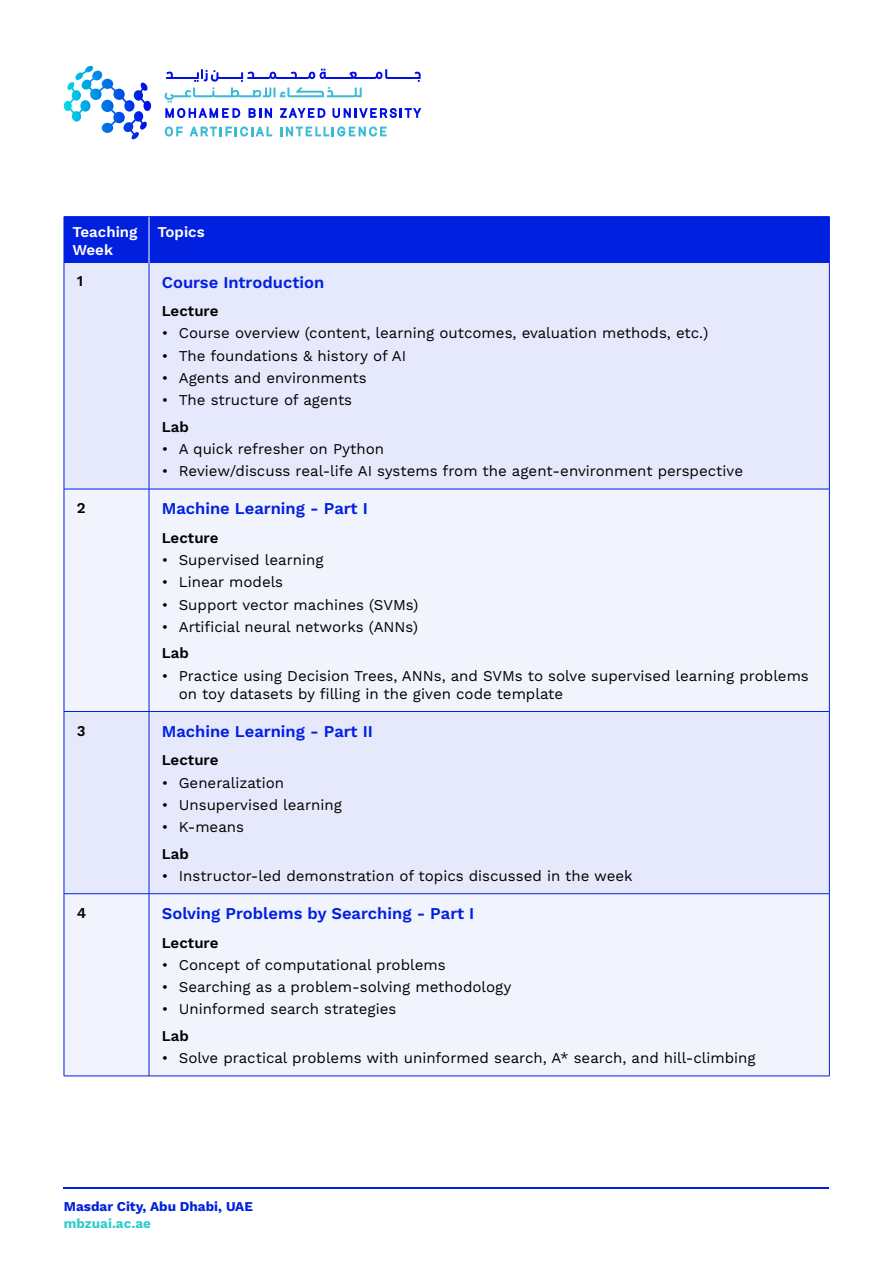
<style>
.page{position:relative;width:893px;height:1263px;background:#fff}
.page>*{position:absolute;margin:0;border:0;box-sizing:border-box;transform-origin:0 0}
.t1{font:600 16.5px "Work Sans";color:#011fdf}
.t2{font:15px/18px "Work Sans";color:#000}
.t3{font:600 15px "Work Sans";color:#000}
.t4{font:600 15px/18px "Work Sans";color:#fff}
.t5{font:700 13.5px "Work Sans";color:#011fdf}
.t6{font:700 13.5px "Work Sans";color:#3cc}
</style>
<div class="page">
<div style="left:65px;top:217px;width:764px;height:46px;background:#011fdf"></div>
<div style="left:65px;top:263px;width:764px;height:226px;background:#e6e9fc"></div>
<svg style="left:65px;top:490px;width:764px;height:586px;fill:#f2f4fd"></svg>
<hr style="left:64px;top:216px;width:85px;height:1px;background:#011fdf">
<hr style="left:64px;top:217px;width:1px;height:46px;background:#011fdf">
<hr style="left:149px;top:216px;width:681px;height:1px;background:#011fdf">
<hr style="left:829px;top:217px;width:1px;height:46px;background:#011fdf">
<hr style="left:64px;top:263px;width:1px;height:226px;background:#011fdf">
<hr style="left:149px;top:263px;width:1px;height:226px;background:#011fdf">
<hr style="left:829px;top:263px;width:1px;height:226px;background:#011fdf">
<hr style="left:64px;top:489px;width:85px;height:1px;background:#011fdf">
<hr style="left:64px;top:489px;width:1px;height:222px;background:#011fdf">
<hr style="left:149px;top:489px;width:681px;height:1px;background:#011fdf">
<hr style="left:149px;top:489px;width:1px;height:222px;background:#011fdf">
<hr style="left:829px;top:489px;width:1px;height:222px;background:#011fdf">
<hr style="left:64px;top:711px;width:85px;height:1px;background:#011fdf">
<hr style="left:64px;top:712px;width:1px;height:181px;background:#011fdf">
<hr style="left:149px;top:711px;width:681px;height:1px;background:#011fdf">
<hr style="left:149px;top:712px;width:1px;height:181px;background:#011fdf">
<hr style="left:829px;top:712px;width:1px;height:181px;background:#011fdf">
<hr style="left:64px;top:893px;width:85px;height:1px;background:#011fdf">
<hr style="left:64px;top:894px;width:1px;height:182px;background:#011fdf">
<hr style="left:149px;top:893px;width:681px;height:1px;background:#011fdf">
<hr style="left:149px;top:894px;width:1px;height:182px;background:#011fdf">
<hr style="left:829px;top:894px;width:1px;height:182px;background:#011fdf">
<hr style="left:64px;top:1076px;width:85px;height:1px;background:#011fdf">
<hr style="left:149px;top:1076px;width:681px;height:1px;background:#011fdf">
<hr style="left:149px;top:217px;width:1px;height:46px;background:#fff">
<hr style="left:64px;top:1187px;width:765px;height:1px;background:#011fdf">
<svg style="left:64px;top:66px;width:87px;height:74px"></svg>
<svg style="left:165px;top:127px;width:18px;height:10px"></svg>
<svg style="left:190px;top:127px;width:82px;height:10px"></svg>
<svg style="left:280px;top:127px;width:107px;height:10px"></svg>
<svg style="left:164px;top:69px;width:257px;height:49px"></svg>
<p class="t4" style="left:72px;top:223px;width:67px">Teaching<br>Week</p>
<p class="t4" style="left:158px;top:223px;width:49px">Topics</p>
<p class="t3" style="left:77px;top:273px;width:8px">1</p>
<p class="t1" style="left:162px;top:272px;width:164px">Course Introduction</p>
<p class="t3" style="left:162px;top:302px;width:58px">Lecture</p>
<p class="t2" style="left:162px;top:325px;width:548px">• Course overview (content, learning outcomes, evaluation methods, etc.)</p>
<p class="t2" style="left:162px;top:347px;width:246px">• The foundations &amp; history of AI</p>
<p class="t2" style="left:162px;top:369px;width:206px">• Agents and environments</p>
<p class="t2" style="left:162px;top:392px;width:192px">• The structure of agents</p>
<p class="t3" style="left:162px;top:418px;width:29px">Lab</p>
<p class="t2" style="left:162px;top:440px;width:224px">• A quick refresher on Python</p>
<p class="t2" style="left:162px;top:463px;width:583px">• Review/discuss real-life AI systems from the agent-environment perspective</p>
<p class="t3" style="left:77px;top:499px;width:10px">2</p>
<p class="t1" style="left:162px;top:499px;width:208px">Machine Learning - Part I</p>
<p class="t3" style="left:162px;top:529px;width:58px">Lecture</p>
<p class="t2" style="left:162px;top:552px;width:163px">• Supervised learning</p>
<p class="t2" style="left:162px;top:574px;width:123px">• Linear models</p>
<p class="t2" style="left:162px;top:596px;width:258px">• Support vector machines (SVMs)</p>
<p class="t2" style="left:162px;top:618px;width:258px">• Artificial neural networks (ANNs)</p>
<p class="t3" style="left:162px;top:645px;width:29px">Lab</p>
<p class="t2" style="left:179px;top:667px;width:632px;text-indent:-17px">• Practice using Decision Trees, ANNs, and SVMs to solve supervised learning problems on toy datasets by filling in the given code template</p>
<p class="t3" style="left:77px;top:722px;width:10px">3</p>
<p class="t1" style="left:162px;top:721px;width:213px">Machine Learning - Part II</p>
<p class="t3" style="left:162px;top:751px;width:58px">Lecture</p>
<p class="t2" style="left:162px;top:774px;width:124px">• Generalization</p>
<p class="t2" style="left:162px;top:796px;width:182px">• Unsupervised learning</p>
<p class="t2" style="left:162px;top:819px;width:84px">• K-means</p>
<p class="t3" style="left:162px;top:845px;width:29px">Lab</p>
<p class="t2" style="left:162px;top:867px;width:472px">• Instructor-led demonstration of topics discussed in the week</p>
<p class="t3" style="left:77px;top:904px;width:11px">4</p>
<p class="t1" style="left:162px;top:904px;width:314px">Solving Problems by Searching - Part I</p>
<p class="t3" style="left:162px;top:934px;width:58px">Lecture</p>
<p class="t2" style="left:162px;top:956px;width:285px">• Concept of computational problems</p>
<p class="t2" style="left:162px;top:979px;width:351px">• Searching as a problem-solving methodology</p>
<p class="t2" style="left:162px;top:1001px;width:236px">• Uninformed search strategies</p>
<p class="t3" style="left:162px;top:1027px;width:29px">Lab</p>
<p class="t2" style="left:162px;top:1050px;width:595px">• Solve practical problems with uninformed search, A* search, and hill-climbing</p>
<p class="t5" style="left:64px;top:1199px;width:191px">Masdar City, Abu Dhabi, UAE</p>
<p class="t6" style="left:64px;top:1215px;width:89px">mbzuai.ac.ae</p>
</div>
